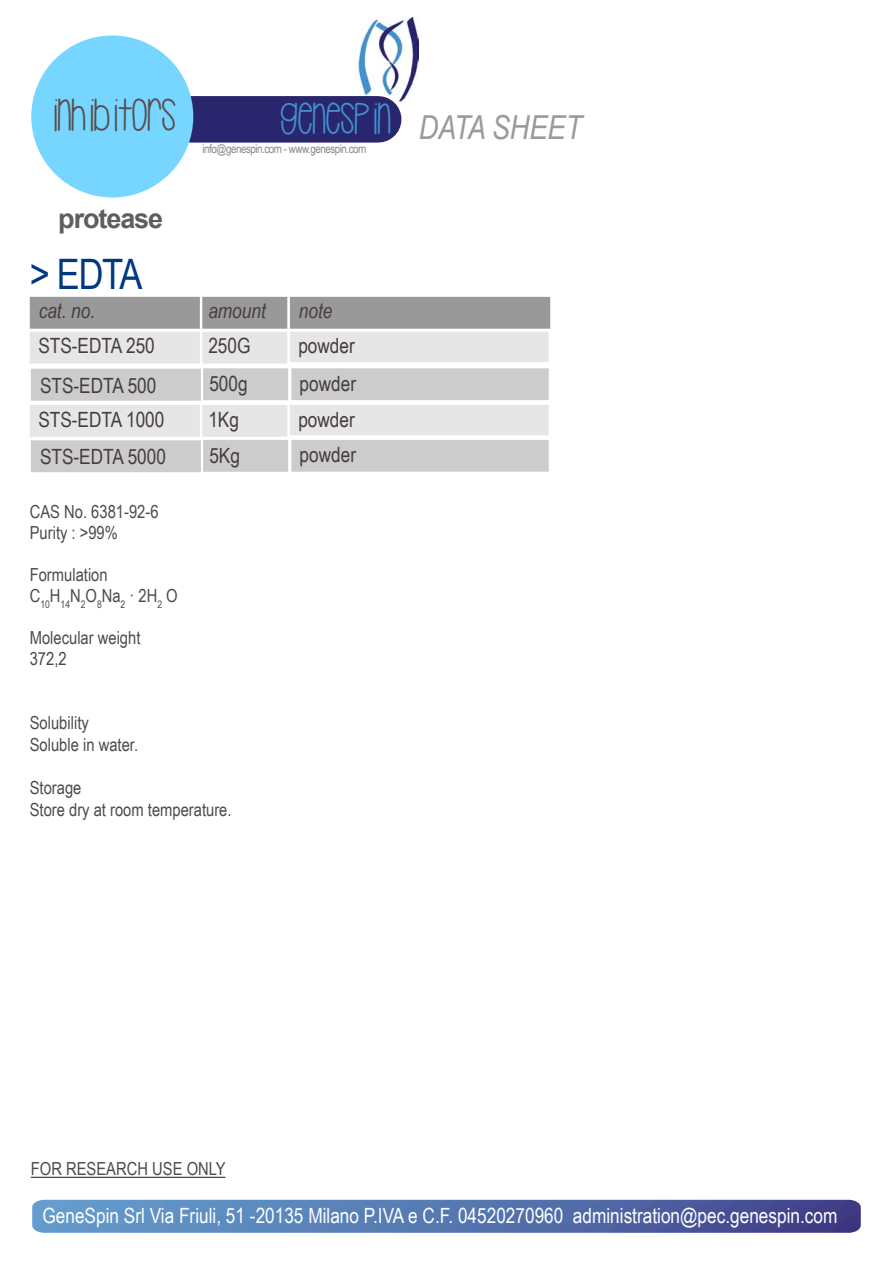
<style>
.page{position:relative;width:893px;height:1263px;background:#fff}
.page>*{position:absolute;margin:0;border:0;box-sizing:border-box;transform-origin:0 0}
.t1{font:46.5px "Hello Casual";color:#584d4d}
.t2{font:42px "Arial Narrow";color:#003882}
.t3{font:italic 33px "Arial Narrow";color:#9b9a9b}
.t4{font:700 27px "Arial";letter-spacing:-.04em;color:#5e5e5e}
.t5{font:21px "Arial Narrow";color:#fff}
.t6{font:21px "Arial Narrow";color:#463c3c}
.t7{font:italic 21px "Arial Narrow";color:#463c3c}
.t8{font:18px/21px "Arial Narrow";color:#4b4b4d}
.t9{font:12px "Arial Narrow";letter-spacing:-.04em;color:#87888a}
</style>
<div class="page">
<img style="left:358px;top:17px;width:61px;height:94px">
<div style="left:191px;top:96px;width:187px;height:47px;background:#29266d"></div>
<img style="left:32px;top:1200px;width:829px;height:33px">
<hr style="left:31px;top:1177px;width:194px;height:1px;background:#4b4b4d">
<div style="left:30px;top:297px;width:170px;height:32px;background:#999;border:2px solid #999"></div>
<div style="left:202px;top:297px;width:85px;height:32px;background:#999;border:2px solid #999"></div>
<div style="left:30px;top:332px;width:170px;height:32px;background:#e6e6e6"></div>
<div style="left:202px;top:332px;width:85px;height:32px;background:#e6e6e6"></div>
<div style="left:290px;top:332px;width:259px;height:30px;background:#e6e6e6"></div>
<div style="left:290px;top:297px;width:260px;height:32px;background:#999;border:2px solid #999"></div>
<div style="left:31px;top:35px;width:162px;height:162px;background:#76d6ff;border-radius:81px"></div>
<div style="left:30px;top:405px;width:170px;height:32px;background:#e6e6e6"></div>
<div style="left:202px;top:405px;width:85px;height:32px;background:#e6e6e6"></div>
<div style="left:290px;top:405px;width:259px;height:30px;background:#e6e6e6"></div>
<div style="left:203px;top:440px;width:85px;height:32px;background:#ccc"></div>
<div style="left:31px;top:440px;width:170px;height:32px;background:#ccc;border:2px solid #ccc"></div>
<div style="left:291px;top:440px;width:258px;height:32px;background:#ccc;border:2px solid #ccc"></div>
<div style="left:203px;top:368px;width:85px;height:32px;background:#ccc;border:2px solid #ccc"></div>
<div style="left:31px;top:369px;width:170px;height:32px;background:#ccc;border:2px solid #ccc"></div>
<div style="left:291px;top:368px;width:258px;height:32px;background:#ccc;border:2px solid #ccc"></div>
<h1 class="t1" style="left:49px;top:96px;width:128px">INHIBITORS</h1>
<h3 class="t4" style="left:58px;top:200px;width:106px">protease</h3>
<h2 class="t2" style="left:30px;top:243px;width:114px">&gt; EDTA</h2>
<h3 class="t3" style="left:281px;top:105px;width:303px"><sup>GENESPIN</sup> DATA SHEET</h3>
<p class="t9" style="left:203px;top:140px;width:165px">info@genespin.com - www.genespin.com</p>
<p class="t7" style="left:39px;top:296px;width:58px">cat. no.</p>
<p class="t7" style="left:208px;top:296px;width:59px">amount</p>
<p class="t6" style="left:38px;top:331px;width:118px">STS-EDTA 250</p>
<p class="t6" style="left:208px;top:331px;width:44px">250G</p>
<p class="t6" style="left:298px;top:331px;width:58px">powder</p>
<p class="t7" style="left:299px;top:296px;width:35px">note</p>
<p class="t6" style="left:40px;top:370px;width:118px">STS-EDTA 500</p>
<p class="t6" style="left:209px;top:369px;width:40px">500g</p>
<p class="t6" style="left:300px;top:368px;width:58px">powder</p>
<p class="t6" style="left:38px;top:404px;width:128px">STS-EDTA 1000</p>
<p class="t6" style="left:208px;top:404px;width:32px">1Kg</p>
<p class="t6" style="left:298px;top:404px;width:58px">powder</p>
<p class="t6" style="left:40px;top:442px;width:128px">STS-EDTA 5000</p>
<p class="t6" style="left:209px;top:440px;width:32px">5Kg</p>
<p class="t6" style="left:300px;top:439px;width:58px">powder</p>
<p class="t8" style="left:30px;top:501px;width:130px">CAS No. 6381-92-6<br>Purity : &gt;99%</p>
<p class="t8" style="left:30px;top:564px;width:149px">Formulation<br>C<sub>10</sub>H<sub>14</sub>N<sub>2</sub>O<sub>8</sub>Na<sub>2</sub> · 2H<sub>2</sub> O</p>
<p class="t8" style="left:30px;top:627px;width:112px">Molecular weight<br>372,2</p>
<p class="t8" style="left:30px;top:711px;width:110px;line-height:21.6px">Solubility<br>Soluble in water.</p>
<p class="t8" style="left:30px;top:776px;width:203px;line-height:21.6px">Storage<br>Store dry at room temperature.</p>
<p class="t8" style="left:31px;top:1158px;width:196px">FOR RESEARCH USE ONLY</p>
<p class="t5" style="left:43px;top:1200px;width:796px">GeneSpin Srl Via Friuli, 51 -20135 Milano P.IVA e C.F. 04520270960 administration@pec.genespin.com</p>
</div>
